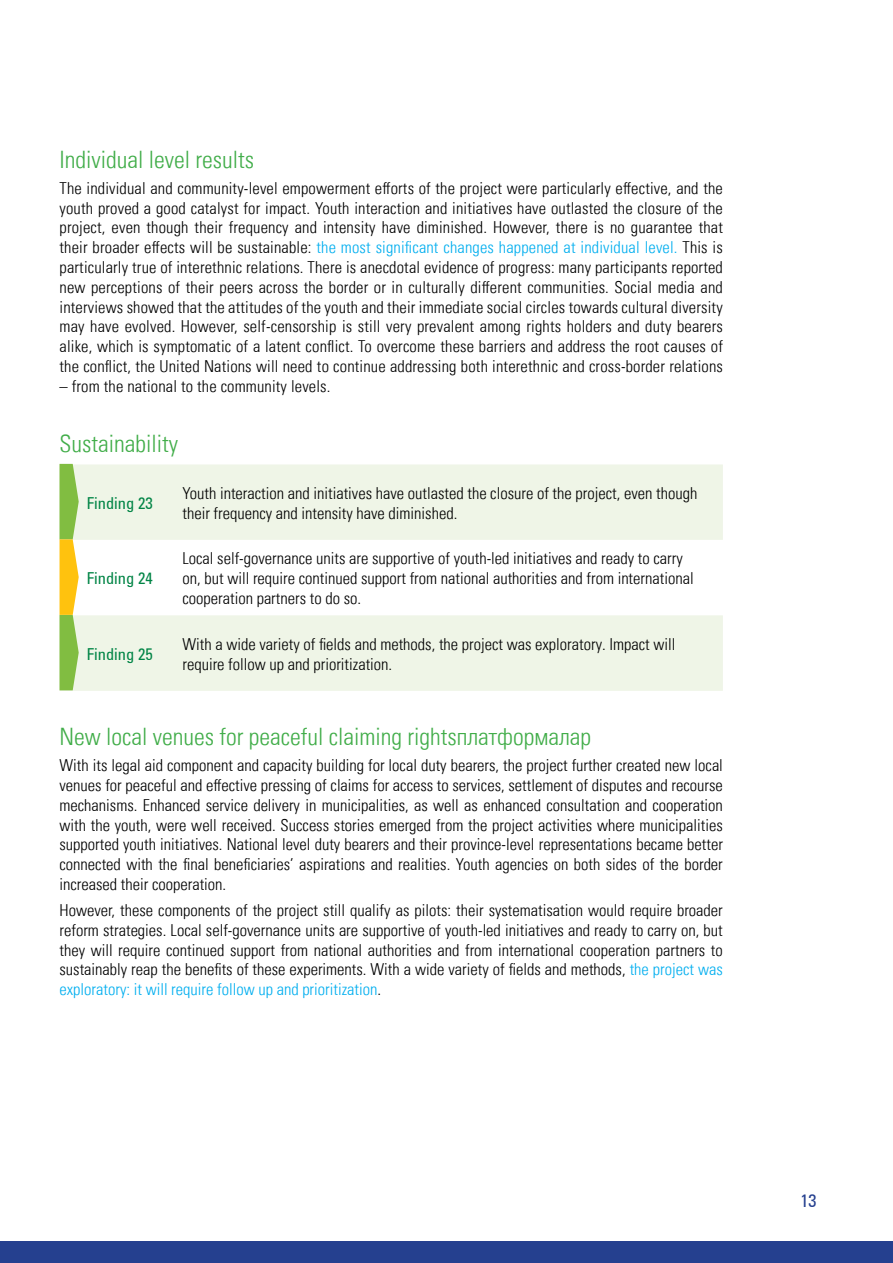
<style>
.page{position:relative;width:893px;height:1263px;background:#fff}
.page>*{position:absolute;margin:0;border:0;box-sizing:border-box;transform-origin:0 0}
.t1{font:24px "Univers LTCYR 47 Light Cond";color:#41ad49}
.t2{font:condensed 18px "Univers LTCYR 57";color:#25408f}
.t3{font:16.5px/19.8px "Univers LTCYR 47 Light Cond";color:#000;text-align:justify}
.t4{font:condensed 16.5px "Univers LTCYR 57";color:#008445}
.s1{color:#00aeef}
</style>
<div class="page">
<div style="left:0;top:1242px;width:893px;height:21px;background:#25408f"></div>
<svg style="left:60px;top:464px;width:663px;height:227px;fill:#eff5e7"></svg>
<svg style="left:60px;top:464px;width:19px;height:226px;background:#b7c851"></svg>
<h1 class="t1" style="left:60px;top:143px;width:196px">Individual level results</h1>
<p class="t3" style="left:60px;top:177px;width:665px">The individual and community-level empowerment efforts of the project were particularly effective, and the youth proved a good catalyst for impact. Youth interaction and initiatives have outlasted the closure of the project, even though their frequency and intensity have diminished. However, there is no guarantee that their broader effects will be sustainable: <span class="s1">the most significant changes happened at individual level.</span> This is particularly true of interethnic relations. There is anecdotal evidence of progress: many participants reported new perceptions of their peers across the border or in culturally different communities. Social media and interviews showed that the attitudes of the youth and their immediate social circles towards cultural diversity may have evolved. However, self-censorship is still very prevalent among rights holders and duty bearers alike, which is symptomatic of a latent conflict. To overcome these barriers and address the root causes of the conflict, the United Nations will need to continue addressing both interethnic and cross-border relations</p>
<p class="t3" style="left:60px;top:375px;width:272px">– from the national to the community levels.</p>
<h1 class="t1" style="left:60px;top:428px;width:120px">Sustainability</h1>
<p class="t4" style="left:87px;top:492px;width:67px">Finding 23</p>
<p class="t3" style="left:182px;top:482px;width:516px">Youth interaction and initiatives have outlasted the closure of the project, even though their frequency and intensity have diminished.</p>
<p class="t4" style="left:87px;top:568px;width:67px">Finding 24</p>
<p class="t3" style="left:182px;top:548px;width:513px;text-align:left">Local self-governance units are supportive of youth-led initiatives and ready to carry on, but will require continued support from national authorities and from international cooperation partners to do so.</p>
<p class="t4" style="left:87px;top:643px;width:67px">Finding 25</p>
<p class="t3" style="left:182px;top:633px;width:494px">With a wide variety of fields and methods, the project was exploratory. Impact will require follow up and prioritization.</p>
<h1 class="t1" style="left:60px;top:721px;width:533px">New local venues for peaceful claiming rightsплатформалар</h1>
<p class="t3" style="left:60px;top:755px;width:665px">With its legal aid component and capacity building for local duty bearers, the project further created new local venues for peaceful and effective pressing of claims for access to services, settlement of disputes and recourse mechanisms. Enhanced service delivery in municipalities, as well as enhanced consultation and cooperation with the youth, were well received. Success stories emerged from the project activities where municipalities supported youth initiatives. National level duty bearers and their province-level representations became better connected with the final beneficiaries’ aspirations and realities. Youth agencies on both sides of the border increased their cooperation.</p>
<p class="t3" style="left:60px;top:899px;width:665px">However, these components of the project still qualify as pilots: their systematisation would require broader reform strategies. Local self-governance units are supportive of youth-led initiatives and ready to carry on, but they will require continued support from national authorities and from international cooperation partners to sustainably reap the benefits of these experiments. With a wide variety of fields and methods, <span class="s1">the project was exploratory: it will require follow up and prioritization</span>.</p>
<p class="t2" style="left:800px;top:1189px;width:17px">13</p>
</div>
